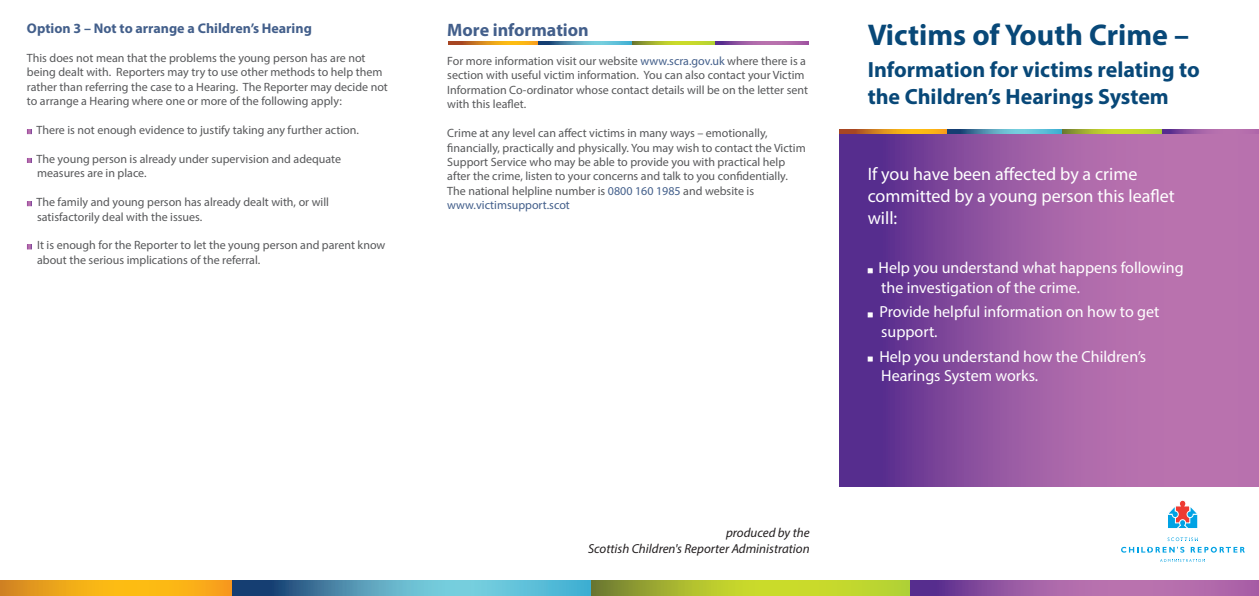
<style>
.page{position:relative;width:1259px;height:596px;background:#fff}
.page>*{position:absolute;margin:0;border:0;box-sizing:border-box;transform-origin:0 0}
.heading{font:700 30px "Myriad Pro";color:#084878}
.heading-2{font:700 22px/26.4px "Myriad Pro";color:#084878}
.heading-3{font:18px/21.6px "Myriad Pro";color:#fff}
.t1{font:700 18px "Myriad Pro";color:#435f8b}
.heading-4{font:16px/19.2px "Myriad Pro";color:#fff}
.t2{font:700 14px "Myriad Pro";color:#435f8b}
.t3{font:italic 13px "Myriad Pro";color:#231f20}
.t4{font:12px/14.4px "Myriad Pro";color:#57585a}
.t5{font:12px "Myriad Pro";color:#435f8b}
.s1{color:#435f8b}
</style>
<div class="page">
<svg style="left:839px;top:133px;width:420px;height:353px;background:#975aa3"></svg>
<svg style="left:1168px;top:500px;width:30px;height:29px"></svg>
<svg style="left:1160px;top:559px;width:45px;height:3px"></svg>
<svg style="left:1121px;top:537px;width:123px;height:15px"></svg>
<svg style="left:0;top:580px;width:232px;height:15px;background:#f2aa18"></svg>
<svg style="left:591px;top:580px;width:319px;height:15px;background:#b1c32e"></svg>
<svg style="left:910px;top:580px;width:349px;height:15px;background:#9e5da5"></svg>
<svg style="left:232px;top:580px;width:359px;height:15px;background:#509cba"></svg>
<svg style="left:839px;top:129px;width:109px;height:4px"></svg>
<svg style="left:1061px;top:129px;width:101px;height:4px"></svg>
<svg style="left:1162px;top:129px;width:97px;height:4px"></svg>
<svg style="left:948px;top:129px;width:113px;height:4px"></svg>
<svg style="left:27px;top:129px;width:5px;height:5px"></svg>
<svg style="left:27px;top:158px;width:5px;height:5px"></svg>
<svg style="left:27px;top:201px;width:5px;height:5px"></svg>
<svg style="left:27px;top:244px;width:5px;height:5px"></svg>
<svg style="left:867px;top:268px;width:5px;height:5px"></svg>
<svg style="left:867px;top:312px;width:5px;height:5px"></svg>
<svg style="left:867px;top:356px;width:5px;height:5px"></svg>
<svg style="left:449px;top:41px;width:89px;height:3px"></svg>
<svg style="left:632px;top:41px;width:83px;height:3px"></svg>
<svg style="left:715px;top:41px;width:94px;height:3px"></svg>
<svg style="left:538px;top:41px;width:94px;height:3px"></svg>
<p class="t2" style="left:27px;top:19px;width:286px">Option 3 – Not to arrange a Children’s Hearing</p>
<p class="t4" style="left:27px;top:51px;width:362px">This does not mean that the problems the young person has are not being dealt with. Reporters may try to use other methods to help them rather than referring the case to a Hearing. The Reporter may decide not to arrange a Hearing where one or more of the following apply:</p>
<p class="t4" style="left:37px;top:123px;width:324px">There is not enough evidence to justify taking any further action.</p>
<p class="t4" style="left:37px;top:151px;width:306px">The young person is already under supervision and adequate measures are in place.</p>
<p class="t4" style="left:37px;top:195px;width:294px">The family and young person has already dealt with, or will satisfactorily deal with the issues.</p>
<p class="t4" style="left:37px;top:238px;width:350px">It is enough for the Reporter to let the young person and parent know about the serious implications of the referral.</p>
<p class="t1" style="left:447px;top:18px;width:143px">More information</p>
<p class="t4" style="left:447px;top:54px;width:362px">For more information visit our website <span class="s1">www.scra.gov.uk</span> where there is a section with useful victim information. You can also contact your Victim Information Co-ordinator whose contact details will be on the letter sent with this leaflet.</p>
<p class="t4" style="left:447px;top:126px;width:360px">Crime at any level can affect victims in many ways – emotionally, financially, practically and physically. You may wish to contact the Victim Support Service who may be able to provide you with practical help after the crime, listen to your concerns and talk to you confidentially.<br>The national helpline number is <span class="s1">0800 160 1985</span> and website is</p>
<p class="t5" style="left:447px;top:198px;width:124px">www.victimsupport.scot</p>
<p class="t3" style="left:726px;top:524px;width:85px">produced by the</p>
<p class="t3" style="left:588px;top:540px;width:223px">Scottish Children's Reporter Administration</p>
<p class="heading" style="left:867px;top:16px;width:323px">Victims of Youth Crime –</p>
<p class="heading-2" style="left:867px;top:56px;width:334px">Information for victims relating to the Children’s Hearings System</p>
<p class="heading-3" style="left:867px;top:163px;width:309px">If you have been affected by a crime committed by a young person this leaflet will:</p>
<p class="heading-4" style="left:878px;top:258px;width:306px">Help you understand what happens following the investigation of the crime.</p>
<p class="heading-4" style="left:879px;top:302px;width:281px">Provide helpful information on how to get support.</p>
<p class="heading-4" style="left:879px;top:346px;width:268px">Help you understand how the Children’s<br>Hearings System works.</p>
</div>
